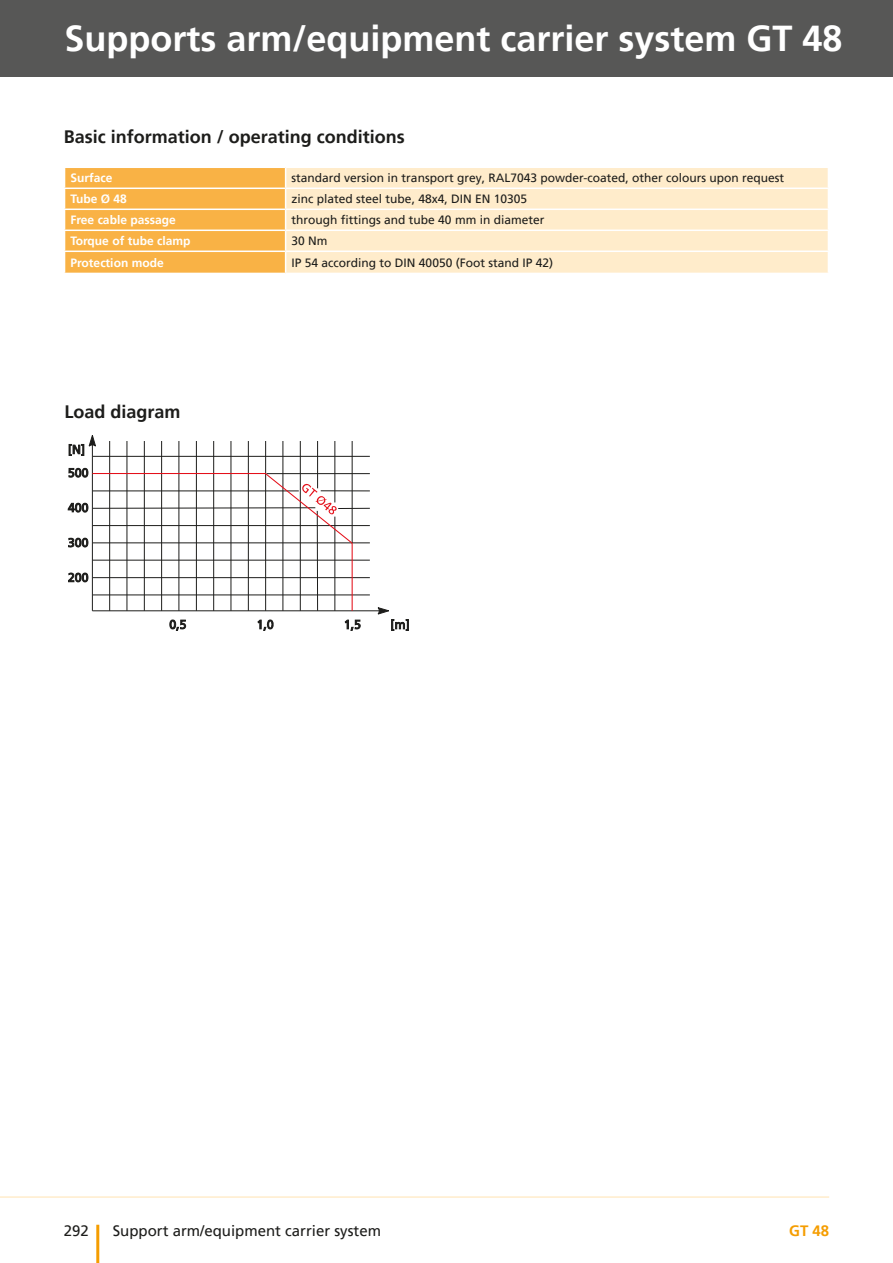
<style>
.page{position:relative;width:893px;height:1263px;background:#fff}
.page>*{position:absolute;margin:0;border:0;box-sizing:border-box;transform-origin:0 0}
.t1{font:700 36px "Frutiger LT Pro";color:#fff}
.t2{font:700 18px "Frutiger LT Pro";color:#1d1d1b}
.t3{font:15px "Frutiger LT Pro";color:#1d1d1b}
.t4{font:700 15px "Frutiger LT Pro";color:#f59d00}
.t5{font:12px "Frutiger LT Pro";color:#1d1d1b}
.t6{font:700 12px "Frutiger LT Pro";color:#fff}
</style>
<div class="page">
<div style="left:0;top:0;width:893px;height:77px;background:#575756"></div>
<hr style="left:96px;top:1225px;width:3px;height:38px;background:#f59d00">
<hr style="left:0;top:1196px;width:829px;height:2px;background:#ffeccb">
<div style="left:286px;top:168px;width:542px;height:105px;background:#ffeccb"></div>
<hr style="left:286px;top:188px;width:543px;height:1px;background:#fff">
<hr style="left:286px;top:209px;width:543px;height:1px;background:#fff">
<hr style="left:286px;top:230px;width:543px;height:1px;background:#fff">
<hr style="left:286px;top:251px;width:543px;height:1px;background:#fff">
<svg style="left:64px;top:167px;width:222px;height:106px;background:#f9b853"></svg>
<hr style="left:92px;top:610px;width:290px;height:1px;background:#1d1d1b">
<svg style="left:169px;top:620px;width:17px;height:11px"></svg>
<svg style="left:345px;top:620px;width:16px;height:11px"></svg>
<svg style="left:258px;top:620px;width:15px;height:11px"></svg>
<svg style="left:377px;top:607px;width:32px;height:24px"></svg>
<svg style="left:68px;top:435px;width:302px;height:177px"></svg>
<h1 class="t1" style="left:64px;top:17px;width:780px">Supports arm/equipment carrier system GT 48</h1>
<h2 class="t2" style="left:64px;top:126px;width:343px">Basic information / operating conditions</h2>
<p class="t6" style="left:71px;top:171px;width:44px">Surface</p>
<p class="t5" style="left:292px;top:171px;width:494px">standard version in transport grey, RAL7043 powder-coated, other colours upon request</p>
<p class="t6" style="left:71px;top:192px;width:58px">Tube Ø 48</p>
<p class="t5" style="left:292px;top:192px;width:237px">zinc plated steel tube, 48x4, DIN EN 10305</p>
<p class="t6" style="left:71px;top:213px;width:107px">Free cable passage</p>
<p class="t5" style="left:292px;top:213px;width:254px">through fittings and tube 40 mm in diameter</p>
<p class="t6" style="left:71px;top:234px;width:121px">Torque of tube clamp</p>
<p class="t5" style="left:292px;top:234px;width:38px">30 Nm</p>
<p class="t6" style="left:71px;top:256px;width:95px">Protection mode</p>
<p class="t5" style="left:292px;top:256px;width:263px">IP 54 according to DIN 40050 (Foot stand IP 42)</p>
<h2 class="t2" style="left:64px;top:401px;width:118px">Load diagram</h2>
<p class="t3" style="left:64px;top:1222px;width:27px">292</p>
<p class="t3" style="left:113px;top:1222px;width:270px">Support arm/equipment carrier system</p>
<p class="t4" style="left:789px;top:1222px;width:42px">GT 48</p>
</div>
